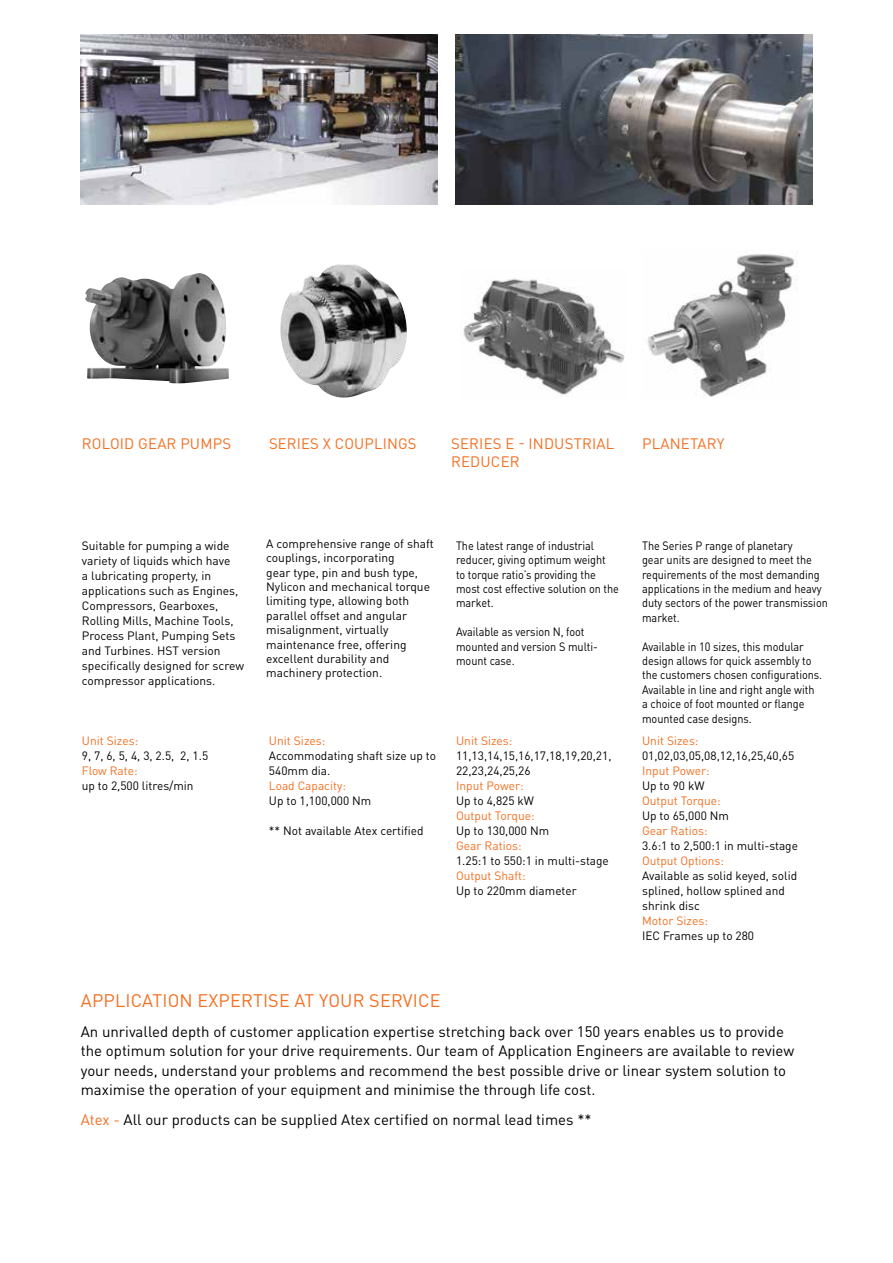
<style>
.page{position:relative;width:893px;height:1263px;background:#fff}
.page>*{position:absolute;margin:0;border:0;box-sizing:border-box;transform-origin:0 0}
.t1{font:18px "DIN Pro";letter-spacing:.01em;color:#f36f21}
.t2{font:15px/19.5px "DIN Pro";color:#000101}
.t3{font:15px/18px "DIN Pro";letter-spacing:.01em;color:#f36f21}
.t4{font:15px "DIN Pro";color:#000}
.t5{font:12px/15px "DIN Pro";color:#000}
.t6{font:12px/14.4px "DIN Pro";color:#000;scale:.91 1}
.t7{font:12px "DIN Pro";color:#f36f21}
.s1{color:#f36f21}
</style>
<div class="page">
<img style="left:81px;top:34px;width:357px;height:170px">
<img style="left:85px;top:273px;width:144px;height:110px">
<img style="left:280px;top:264px;width:127px;height:134px">
<img style="left:455px;top:34px;width:357px;height:170px">
<img style="left:463px;top:278px;width:162px;height:119px">
<img style="left:647px;top:254px;width:151px;height:143px">
<p class="t3" style="left:82px;top:434px;width:151px">ROLOID GEAR PUMPS</p>
<p class="t3" style="left:269px;top:434px;width:149px">SERIES X COUPLINGS</p>
<p class="t3" style="left:451px;top:434px;width:165px">SERIES E - INDUSTRIAL<br>REDUCER</p>
<p class="t3" style="left:642px;top:434px;width:84px">PLANETARY</p>
<p class="t5" style="left:82px;top:537px;width:164px">Suitable for pumping a wide variety of liquids which have<br>a lubricating property, in applications such as Engines,<br>Compressors, Gearboxes,<br>Rolling Mills, Machine Tools,<br>Process Plant, Pumping Sets and Turbines. HST version specifically designed for screw compressor applications.</p>
<p class="t7" style="left:82px;top:732px;width:58px">Unit Sizes:</p>
<p class="t5" style="left:82px;top:747px;width:128px">9, 7, 6, 5, 4, 3, 2.5, 2, 1.5</p>
<p class="t7" style="left:82px;top:762px;width:57px">Flow Rate:</p>
<p class="t5" style="left:82px;top:777px;width:113px">up to 2,500 litres/min</p>
<p class="t5" style="left:266px;top:536px;width:169px;line-height:14.4px">A comprehensive range of shaft couplings, incorporating<br>gear type, pin and bush type,<br>Nylicon and mechanical torque limiting type, allowing both parallel offset and angular misalignment, virtually maintenance free, offering excellent durability and machinery protection.</p>
<p class="t6" style="left:456px;top:538px;width:180px">The latest range of industrial reducer, giving optimum weight<br>to torque ratio’s providing the most cost effective solution on the market.</p>
<p class="t6" style="left:456px;top:624px;width:157px">Available as version N, foot mounted and version S multi&shy;mount case.</p>
<p class="t7" style="left:269px;top:732px;width:58px">Unit Sizes:</p>
<p class="t5" style="left:269px;top:747px;width:169px">Accommodating shaft size up to<br>540mm dia.</p>
<p class="t7" style="left:269px;top:777px;width:78px">Load Capacity:</p>
<p class="t5" style="left:269px;top:792px;width:104px">Up to 1,100,000 Nm</p>
<p class="t5" style="left:269px;top:822px;width:156px">** Not available Atex certified</p>
<p class="t7" style="left:456px;top:732px;width:58px">Unit Sizes:</p>
<p class="t5" style="left:456px;top:747px;width:157px">11,13,14,15,16,17,18,19,20,21,<br>22,23,24,25,26</p>
<p class="t7" style="left:456px;top:777px;width:69px">Input Power:</p>
<p class="t5" style="left:456px;top:792px;width:80px">Up to 4,825 kW</p>
<p class="t7" style="left:456px;top:807px;width:80px">Output Torque:</p>
<p class="t5" style="left:456px;top:822px;width:95px">Up to 130,000 Nm</p>
<p class="t7" style="left:456px;top:837px;width:67px">Gear Ratios:</p>
<p class="t5" style="left:456px;top:852px;width:154px">1.25:1 to 550:1 in multi-stage</p>
<p class="t7" style="left:456px;top:867px;width:71px">Output Shaft:</p>
<p class="t5" style="left:456px;top:882px;width:122px">Up to 220mm diameter</p>
<p class="t6" style="left:642px;top:538px;width:206px">The Series P range of planetary<br>gear units are designed to meet the requirements of the most demanding applications in the medium and heavy duty sectors of the power transmission market.</p>
<p class="t6" style="left:642px;top:639px;width:199px">Available in 10 sizes, this modular design allows for quick assembly to the customers chosen configurations.<br>Available in line and right angle with a choice of foot mounted or flange mounted case designs.</p>
<p class="t7" style="left:642px;top:732px;width:58px">Unit Sizes:</p>
<p class="t5" style="left:642px;top:747px;width:154px">01,02,03,05,08,12,16,25,40,65</p>
<p class="t7" style="left:642px;top:762px;width:69px">Input Power:</p>
<p class="t5" style="left:642px;top:777px;width:64px">Up to 90 kW</p>
<p class="t7" style="left:642px;top:792px;width:80px">Output Torque:</p>
<p class="t5" style="left:642px;top:807px;width:88px">Up to 65,000 Nm</p>
<p class="t7" style="left:642px;top:822px;width:67px">Gear Ratios:</p>
<p class="t5" style="left:642px;top:837px;width:157px">3.6:1 to 2,500:1 in multi-stage</p>
<p class="t7" style="left:642px;top:852px;width:83px">Output Options:</p>
<p class="t5" style="left:642px;top:867px;width:157px">Available as solid keyed, solid splined, hollow splined and shrink disc</p>
<p class="t7" style="left:642px;top:912px;width:67px">Motor Sizes:</p>
<p class="t5" style="left:642px;top:927px;width:114px">IEC Frames up to 280</p>
<h1 class="t1" style="left:81px;top:988px;width:361px">APPLICATION EXPERTISE AT YOUR SERVICE</h1>
<p class="t2" style="left:81px;top:1021px;width:715px">An unrivalled depth of customer application expertise stretching back over 150 years enables us to provide the optimum solution for your drive requirements. Our team of Application Engineers are available to review your needs, understand your problems and recommend the best possible drive or linear system solution to maximise the operation of your equipment and minimise the through life cost.</p>
<p class="t4" style="left:81px;top:1110px;width:512px"><span class="s1">Atex -</span> All our products can be supplied Atex certified on normal lead times **</p>
</div>
